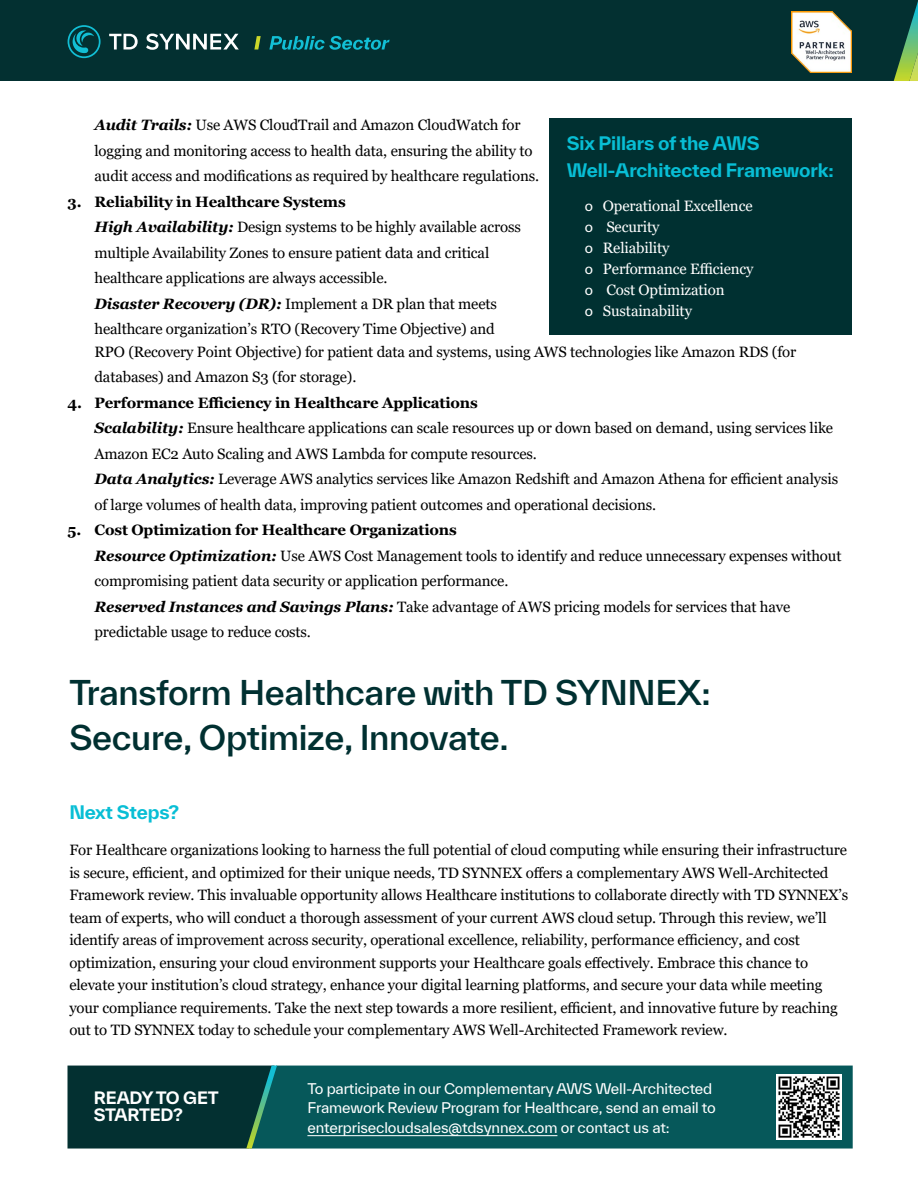
<style>
.page{position:relative;width:918px;height:1188px;background:#fff}
.page>*{position:absolute;margin:0;border:0;box-sizing:border-box;transform-origin:0 0}
.t1{font:500 33px/45px "TWK Everett";letter-spacing:-.01em;color:#003031}
.t2{font:700 18px/27px "TWK Everett";letter-spacing:-.01em;color:#08bed5}
.t3{font:700 16.5px/16.5px "TWK Everett";letter-spacing:-.01em;color:#fff}
.t4{font:15px/25.5px "Georgia";letter-spacing:-.01em;color:#000}
.t5{font:15px/21px "Georgia";letter-spacing:-.01em;color:#fff}
.t6{font:14.25px/19.5px "TWK Everett";letter-spacing:-.01em;color:#fff}
.s1{font-weight:700;font-style:italic}
.s2{font-weight:700}
.s3{font-family:"Myriad Pro"}
</style>
<div class="page">
<div style="left:0;top:0;width:918px;height:81px;background:#033031"></div>
<svg style="left:894px;top:1px;width:24px;height:80px"></svg>
<img style="left:909px;top:53px;width:9px;height:28px">
<svg style="left:68px;top:25px;width:33px;height:33px"></svg>
<svg style="left:109px;top:34px;width:29px;height:16px"></svg>
<svg style="left:146px;top:34px;width:93px;height:16px"></svg>
<svg style="left:269px;top:36px;width:121px;height:14px"></svg>
<svg style="left:254px;top:36px;width:7px;height:14px"></svg>
<div style="left:277px;top:1066px;width:576px;height:83px;background:#06585a"></div>
<svg style="left:68px;top:1066px;width:209px;height:83px;background:#073736"></svg>
<div style="left:550px;top:119px;width:302px;height:216px;background:#003031"></div>
<hr style="left:307px;top:1135px;width:250px;height:1px;background:#fff">
<img style="left:791px;top:11px;width:61px;height:61px">
<img style="left:777px;top:1075px;width:64px;height:64px">
<p class="t4" style="left:94px;top:112px;width:446px"><span class="s1">Audit Trails:</span> Use AWS CloudTrail and Amazon CloudWatch for logging and monitoring access to health data, ensuring the ability to audit access and modifications as required by healthcare regulations.</p>
<p class="t4" style="left:94px;top:189px;width:428px;text-indent:-27px"><span class="s2">3. Reliability in Healthcare Systems<br></span><span class="s1">High Availability:</span> Design systems to be highly available across multiple Availability Zones to ensure patient data and critical healthcare applications are always accessible.<br><span class="s1">Disaster Recovery (DR):</span> Implement a DR plan that meets healthcare organization’s RTO (Recovery Time Objective) and</p>
<p class="t4" style="left:94px;top:339px;width:703px">RPO (Recovery Point Objective) for patient data and systems, using AWS technologies like Amazon RDS (for databases) and Amazon S3 (for storage).</p>
<p class="t4" style="left:94px;top:390px;width:745px;text-indent:-27px"><span class="s2">4. Performance Efficiency in Healthcare Applications<br></span><span class="s1">Scalability:</span> Ensure healthcare applications can scale resources up or down based on demand, using services like Amazon EC2 Auto Scaling and AWS Lambda for compute resources.<br><span class="s1">Data Analytics:</span> Leverage AWS analytics services like Amazon Redshift and Amazon Athena for efficient analysis of large volumes of health data, improving patient outcomes and operational decisions.</p>
<p class="t4" style="left:94px;top:518px;width:749px;text-indent:-27px"><span class="s2">5. Cost Optimization for Healthcare Organizations<br></span><span class="s1">Resource Optimization:</span> Use AWS Cost Management tools to identify and reduce unnecessary expenses without compromising patient data security or application performance.<br><span class="s1">Reserved Instances and Savings Plans:</span> Take advantage of AWS pricing models for services that have predictable usage to reduce costs.</p>
<p class="t2" style="left:567px;top:129px;width:268px">Six Pillars of the AWS<br>Well-Architected Framework:</p>
<p class="t5" style="left:585px;top:196px;width:170px"><span class="s3">o</span> Operational Excellence <span class="s3">o</span> Security<br><span class="s3">o</span> Reliability<br><span class="s3">o</span> Performance Efficiency <span class="s3">o</span> Cost Optimization<br><span class="s3">o</span> Sustainability</p>
<h1 class="t1" style="left:69px;top:670px;width:643px">Transform Healthcare with TD SYNNEX:<br>Secure, Optimize, Innovate.</h1>
<p class="t2" style="left:69px;top:799px;width:111px">Next Steps?</p>
<p class="t4" style="left:69px;top:839px;width:780px;line-height:22.5px">For Healthcare organizations looking to harness the full potential of cloud computing while ensuring their infrastructure is secure, efficient, and optimized for their unique needs, TD SYNNEX offers a complementary AWS Well-Architected Framework review. This invaluable opportunity allows Healthcare institutions to collaborate directly with TD SYNNEX’s team of experts, who will conduct a thorough assessment of your current AWS cloud setup. Through this review, we’ll identify areas of improvement across security, operational excellence, reliability, performance efficiency, and cost optimization, ensuring your cloud environment supports your Healthcare goals effectively. Embrace this chance to elevate your institution’s cloud strategy, enhance your digital learning platforms, and secure your data while meeting your compliance requirements. Take the next step towards a more resilient, efficient, and innovative future by reaching out to TD SYNNEX today to schedule your complementary AWS Well-Architected Framework review.</p>
<p class="t3" style="left:94px;top:1089px;width:126px">READY TO GET<br>STARTED?</p>
<p class="t6" style="left:307px;top:1078px;width:410px">To participate in our Complementary AWS Well-Architected<br>Framework Review Program for Healthcare, send an email to enterprisecloudsales@tdsynnex.com or contact us at:</p>
</div>
